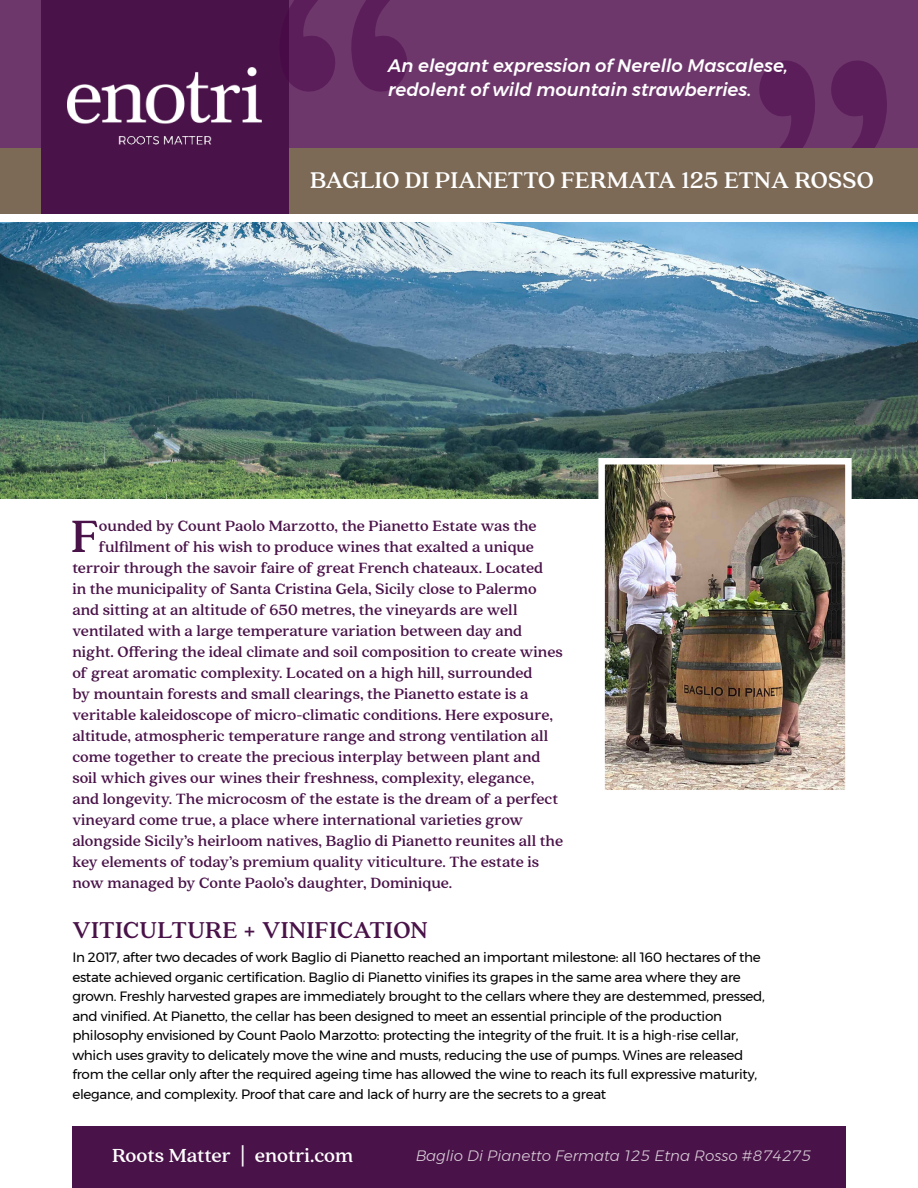
<style>
.page{position:relative;width:918px;height:1188px;background:#fff}
.page>*{position:absolute;margin:0;border:0;box-sizing:border-box;transform-origin:0 0}
.t1{font:700 50.25px "Quincy CF";color:#491248}
.t2{font:700 25.5px "Quincy CF";letter-spacing:.01em;color:#491248}
.t3{font:700 25.35px "Quincy CF";color:#fff}
.t4{font:700 21px "Quincy CF";color:#fff}
.t5{font:italic 500 18px/24px "Montserrat";color:#fff}
.t6{font:700 16.5px "Quincy CF";color:#491248}
.t7{font:italic 300 15px "Montserrat";color:#fff}
.t8{font:13.5px/19.5px "Montserrat";letter-spacing:-.02em;color:#000}
</style>
<div class="page">
<div style="left:0;top:0;width:918px;height:148px;background:#6e376c"></div>
<svg style="left:759px;top:60px;width:128px;height:88px"></svg>
<img style="left:0;top:222px;width:918px;height:276px">
<div style="left:0;top:148px;width:918px;height:66px;background:#7d6a56"></div>
<div style="left:41px;top:0;width:247px;height:214px;background:#491248"></div>
<div style="left:72px;top:1126px;width:774px;height:62px;background:#491248"></div>
<svg style="left:288px;top:0;width:119px;height:93px"></svg>
<img style="left:595px;top:455px;width:260px;height:335px">
<img style="left:68px;top:68px;width:193px;height:76px">
<p class="t5" style="left:388px;top:53px;width:401px">An elegant expression of Nerello Mascalese, redolent of wild mountain strawberries.</p>
<h3 class="t3" style="left:310px;top:165px;width:565px">BAGLIO DI PIANETTO FERMATA 125 ETNA ROSSO</h3>
<h1 class="t1" style="left:71px;top:507px;width:30px">F</h1>
<p class="t6" style="left:99px;top:516px;width:439px">ounded by Count Paolo Marzotto, the Pianetto Estate was the</p>
<p class="t6" style="left:99px;top:537px;width:437px">fulfilment of his wish to produce wines that exalted a unique</p>
<p class="t6" style="left:72px;top:558px;width:472px">terroir through the savoir faire of great French chateaux. Located</p>
<p class="t6" style="left:72px;top:579px;width:466px">in the municipality of Santa Cristina Gela, Sicily close to Palermo</p>
<p class="t6" style="left:72px;top:600px;width:447px">and sitting at an altitude of 650 metres, the vineyards are well</p>
<p class="t6" style="left:72px;top:621px;width:451px">ventilated with a large temperature variation between day and</p>
<p class="t6" style="left:72px;top:642px;width:492px">night. Offering the ideal climate and soil composition to create wines</p>
<p class="t6" style="left:72px;top:663px;width:462px">of great aromatic complexity. Located on a high hill, surrounded</p>
<p class="t6" style="left:72px;top:684px;width:458px">by mountain forests and small clearings, the Pianetto estate is a</p>
<p class="t6" style="left:72px;top:705px;width:482px">veritable kaleidoscope of micro-climatic conditions. Here exposure,</p>
<p class="t6" style="left:72px;top:726px;width:477px">altitude, atmospheric temperature range and strong ventilation all</p>
<p class="t6" style="left:72px;top:747px;width:470px">come together to create the precious interplay between plant and</p>
<p class="t6" style="left:72px;top:768px;width:464px">soil which gives our wines their freshness, complexity, elegance,</p>
<p class="t6" style="left:72px;top:789px;width:487px">and longevity. The microcosm of the estate is the dream of a perfect</p>
<p class="t6" style="left:72px;top:810px;width:452px">vineyard come true, a place where international varieties grow</p>
<p class="t6" style="left:72px;top:831px;width:492px">alongside Sicily’s heirloom natives, Baglio di Pianetto reunites all the</p>
<p class="t6" style="left:72px;top:852px;width:468px">key elements of today’s premium quality viticulture. The estate is</p>
<p class="t6" style="left:72px;top:873px;width:382px">now managed by Conte Paolo’s daughter, Dominique.</p>
<h2 class="t2" style="left:72px;top:915px;width:357px">VITICULTURE + VINIFICATION</h2>
<p class="t8" style="left:72px;top:947px;width:694px">In 2017, after two decades of work Baglio di Pianetto reached an important milestone: all 160 hectares of the estate achieved organic certification. Baglio di Pianetto vinifies its grapes in the same area where they are grown. Freshly harvested grapes are immediately brought to the cellars where they are destemmed, pressed, and vinified. At Pianetto, the cellar has been designed to meet an essential principle of the production philosophy envisioned by Count Paolo Marzotto: protecting the integrity of the fruit. It is a high-rise cellar, which uses gravity to delicately move the wine and musts, reducing the use of pumps. Wines are released from the cellar only after the required ageing time has allowed the wine to reach its full expressive maturity, elegance, and complexity. Proof that care and lack of hurry are the secrets to a great</p>
<p class="t4" style="left:112px;top:1143px;width:243px">Roots Matter | enotri.com</p>
<p class="t7" style="left:415px;top:1144px;width:397px">Baglio Di Pianetto Fermata 125 Etna Rosso #874275</p>
</div>
